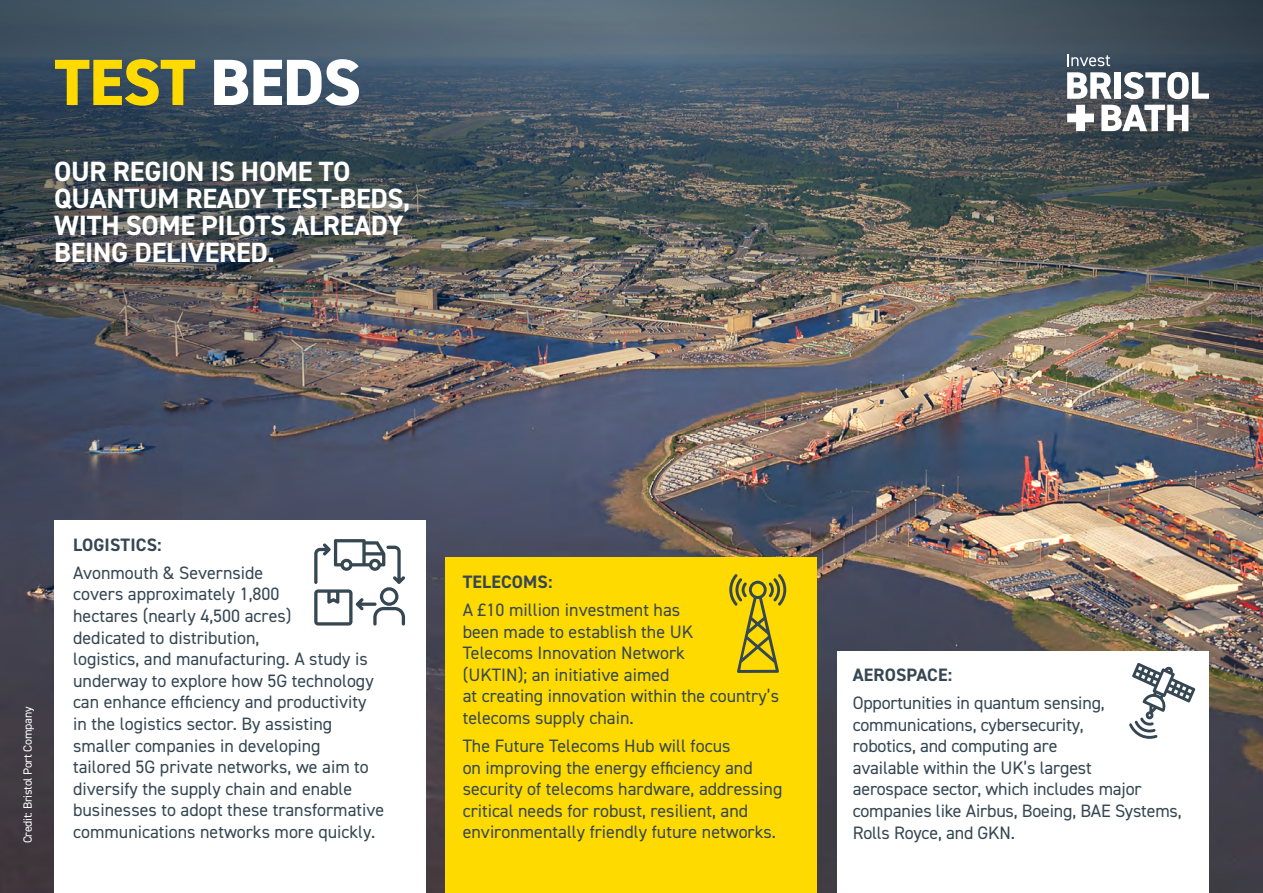
<style>
.page{position:relative;width:1263px;height:893px;background:#fff}
.page>*{position:absolute;margin:0;border:0;box-sizing:border-box;transform-origin:0 0}
.Headings{font:800 65.55px "DIN2014";letter-spacing:-.01em;color:#ffda00}
.Body_copy{font:700 27.9px/27px "DIN2014";letter-spacing:-.01em;color:#fff}
.Body_copy-2{font:18px/21.6px "DIN2014";color:#354753}
.Body_copy-3{font:700 18px "DIN2014";letter-spacing:.01em;color:#354753}
.credit{font:12px "DIN2014";letter-spacing:-.02em;color:#fff}
.s1{color:#fff}
</style>
<div class="page">
<img style="left:0;top:642px;width:1263px;height:251px">
<img style="left:0;top:0;width:1263px;height:642px">
<img style="left:535px;top:0;width:728px;height:551px">
<div style="left:54px;top:520px;width:371px;height:373px;background:#fff"></div>
<div style="left:446px;top:557px;width:371px;height:336px;background:#ffda00"></div>
<div style="left:838px;top:652px;width:371px;height:241px;background:#fff"></div>
<svg style="left:1123px;top:72px;width:86px;height:27px"></svg>
<div style="left:1114px;top:72px;width:7px;height:27px;background:#fff"></div>
<svg style="left:1067px;top:72px;width:45px;height:27px"></svg>
<svg style="left:1067px;top:105px;width:27px;height:26px"></svg>
<svg style="left:1101px;top:105px;width:87px;height:26px"></svg>
<svg style="left:1067px;top:54px;width:43px;height:12px"></svg>
<svg style="left:314px;top:539px;width:91px;height:86px"></svg>
<svg style="left:729px;top:574px;width:57px;height:99px"></svg>
<svg style="left:1129px;top:663px;width:66px;height:76px"></svg>
<p class="Headings" style="left:54px;top:39px;width:308px">TEST <span class="s1">BEDS</span></p>
<p class="Body_copy" style="left:54px;top:158px;width:358px">OUR REGION IS HOME TO<br>QUANTUM READY TEST-BEDS,<br>WITH SOME PILOTS ALREADY<br>BEING DELIVERED.</p>
<p class="credit" style="left:20px;top:843px;width:138px;rotate:-90deg">Credit: Bristol Port Company</p>
<p class="Body_copy-3" style="left:73px;top:533px;width:90px">LOGISTICS:</p>
<p class="Body_copy-2" style="left:73px;top:561px;width:313px">Avonmouth &amp; Severnside<br>covers approximately 1,800<br>hectares (nearly 4,500 acres)<br>dedicated to distribution,<br>logistics, and manufacturing. A study is underway to explore how 5G technology can enhance efficiency and productivity in the logistics sector. By assisting smaller companies in developing<br>tailored 5G private networks, we aim to diversify the supply chain and enable businesses to adopt these transformative communications networks more quickly.</p>
<p class="Body_copy-3" style="left:463px;top:570px;width:91px">TELECOMS:</p>
<p class="Body_copy-2" style="left:463px;top:599px;width:318px">A £10 million investment has<br>been made to establish the UK<br>Telecoms Innovation Network<br>(UKTIN); an initiative aimed<br>at creating innovation within the country’s telecoms supply chain.</p>
<p class="Body_copy-2" style="left:463px;top:735px;width:321px">The Future Telecoms Hub will focus<br>on improving the energy efficiency and security of telecoms hardware, addressing critical needs for robust, resilient, and environmentally friendly future networks.</p>
<p class="Body_copy-3" style="left:853px;top:663px;width:101px">AEROSPACE:</p>
<p class="Body_copy-2" style="left:853px;top:692px;width:330px">Opportunities in quantum sensing, communications, cybersecurity,<br>robotics, and computing are<br>available within the UK’s largest<br>aerospace sector, which includes major companies like Airbus, Boeing, BAE Systems, Rolls Royce, and GKN.</p>
</div>
